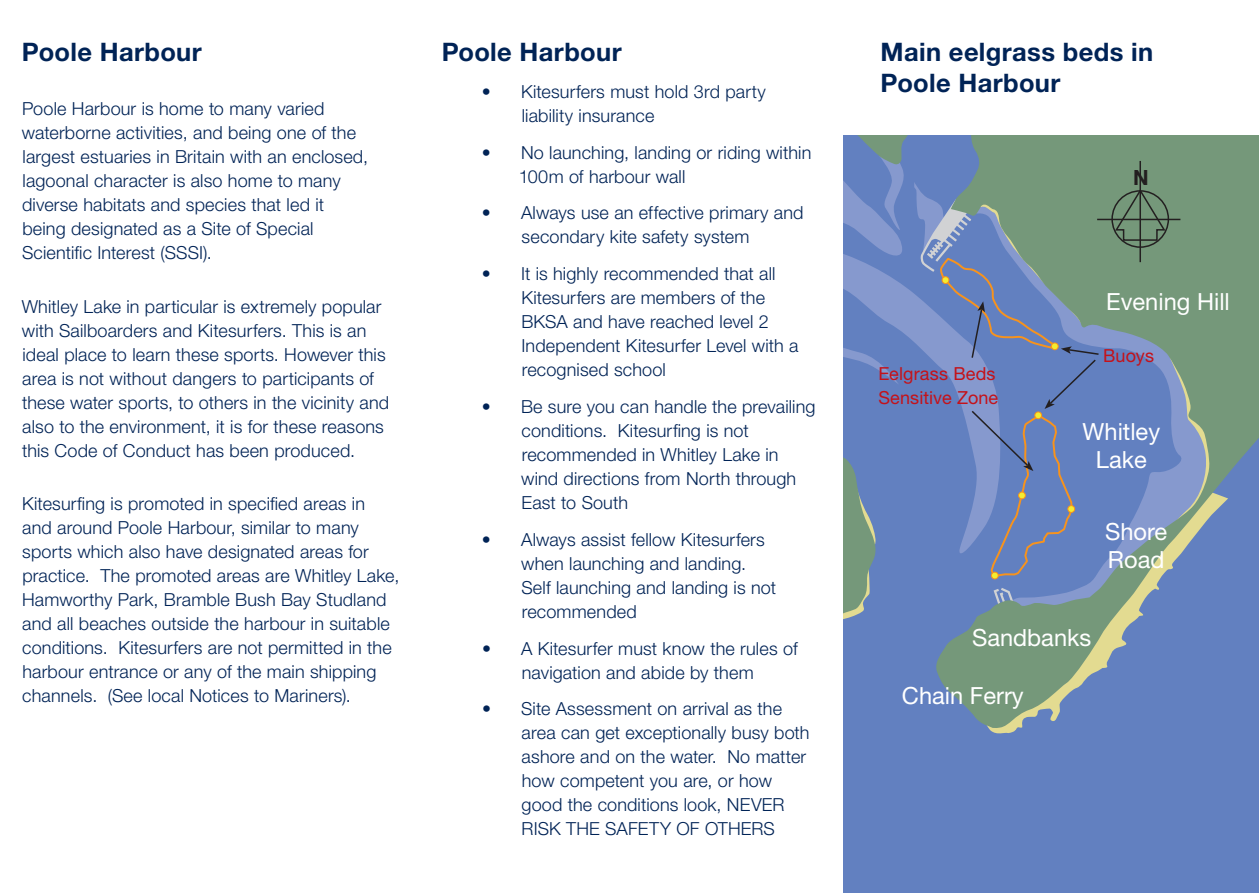
<style>
.page{position:relative;width:1259px;height:893px;background:#fff}
.page>*{position:absolute;margin:0;border:0;box-sizing:border-box;transform-origin:0 0}
.t1{font:700 25.5px/31.5px "Helvetica Neue LT";letter-spacing:.015em;color:#002356}
.t2{font:23.7px/27.6px "Helvetica Neue LT";color:#fff}
.t3{font:700 21px "Helvetica Neue LT";color:#231f20}
.t4{font:300 18px/24px "Helvetica Neue LT";letter-spacing:.01em;color:#002356}
.t5{font:18px/24px "Helvetica Neue LT";letter-spacing:.005em;color:#c4121a}
</style>
<div class="page">
<div style="left:843px;top:135px;width:415px;height:758px;background:#6280c0"></div>
<svg style="left:843px;top:135px;width:415px;height:594px"></svg>
<svg style="left:843px;top:409px;width:34px;height:249px"></svg>
<div style="left:990px;top:571px;width:8px;height:8px;border:1px solid #f7931d;border-radius:50%"></div>
<svg style="left:914px;top:182px;width:186px;height:396px"></svg>
<div style="left:1111px;top:190px;width:57px;height:58px;border:2px solid #231f20;border-radius:50%"></div>
<svg style="left:1113px;top:188px;width:52px;height:53px;background:#67836a"></svg>
<hr style="left:1096px;top:219px;width:84px;height:1px;background:#231f20">
<hr style="left:1139px;top:161px;width:1px;height:101px;background:#231f20">
<h1 class="t1" style="left:22px;top:36px;width:181px">Poole Harbour</h1>
<p class="t4" style="left:22px;top:96px;width:348px">Poole Harbour is home to many varied waterborne activities, and being one of the largest estuaries in Britain with an enclosed, lagoonal character is also home to many diverse habitats and species that led it being designated as a Site of Special Scientific Interest (SSSI).</p>
<p class="t4" style="left:22px;top:294px;width:369px">Whitley Lake in particular is extremely popular with Sailboarders and Kitesurfers. This is an ideal place to learn these sports. However this area is not without dangers to participants of these water sports, to others in the vicinity and also to the environment, it is for these reasons this Code of Conduct has been produced.</p>
<p class="t4" style="left:22px;top:492px;width:378px">Kitesurfing is promoted in specified areas in<br>and around Poole Harbour, similar to many sports which also have designated areas for practice. The promoted areas are Whitley Lake, Hamworthy Park, Bramble Bush Bay Studland and all beaches outside the harbour in suitable conditions. Kitesurfers are not permitted in the harbour entrance or any of the main shipping channels. (See local Notices to Mariners).</p>
<h1 class="t1" style="left:441px;top:36px;width:181px">Poole Harbour</h1>
<p class="t4" style="left:522px;top:79px;width:245px;text-indent:-40px">• Kitesurfers must hold 3rd party liability insurance</p>
<p class="t4" style="left:519px;top:140px;width:294px;text-indent:-37px">• No launching, landing or riding within<br>100m of harbour wall</p>
<p class="t4" style="left:521px;top:201px;width:283px;text-indent:-40px">• Always use an effective primary and secondary kite safety system</p>
<p class="t4" style="left:521px;top:261px;width:278px;text-indent:-39px">• It is highly recommended that all<br>Kitesurfers are members of the<br>BKSA and have reached level 2<br>Independent Kitesurfer Level with a recognised school</p>
<p class="t4" style="left:521px;top:394px;width:296px;text-indent:-39px">• Be sure you can handle the prevailing conditions. Kitesurfing is not recommended in Whitley Lake in wind directions from North through<br>East to South</p>
<p class="t4" style="left:521px;top:527px;width:256px;text-indent:-39px">• Always assist fellow Kitesurfers when launching and landing.<br>Self launching and landing is not recommended</p>
<p class="t4" style="left:482px;top:636px;width:317px;text-align:center">• A Kitesurfer must know the rules of navigation and abide by them</p>
<p class="t4" style="left:521px;top:696px;width:289px;text-indent:-40px">• Site Assessment on arrival as the area can get exceptionally busy both ashore and on the water. No matter how competent you are, or how good the conditions look, NEVER<br>RISK THE SAFETY OF OTHERS</p>
<h1 class="t1" style="left:880px;top:35px;width:274px">Main eelgrass beds in<br>Poole Harbour</h1>
<p class="t3" style="left:1133px;top:165px;width:17px">N</p>
<p class="t5" style="left:878px;top:361px;width:121px">Eelgrass Beds<br>Sensitive Zone</p>
<h2 class="t2" style="left:1106px;top:288px;width:125px">Evening Hill</h2>
<p class="t5" style="left:1102px;top:343px;width:52px">Buoys</p>
<h2 class="t2" style="left:1082px;top:417px;width:79px;text-align:center">Whitley<br>Lake</h2>
<h2 class="t2" style="left:1104px;top:518px;width:64px">Shore<br>Road</h2>
<h2 class="t2" style="left:971px;top:623px;width:121px">Sandbanks</h2>
<h2 class="t2" style="left:901px;top:681px;width:123px">Chain Ferry</h2>
</div>
